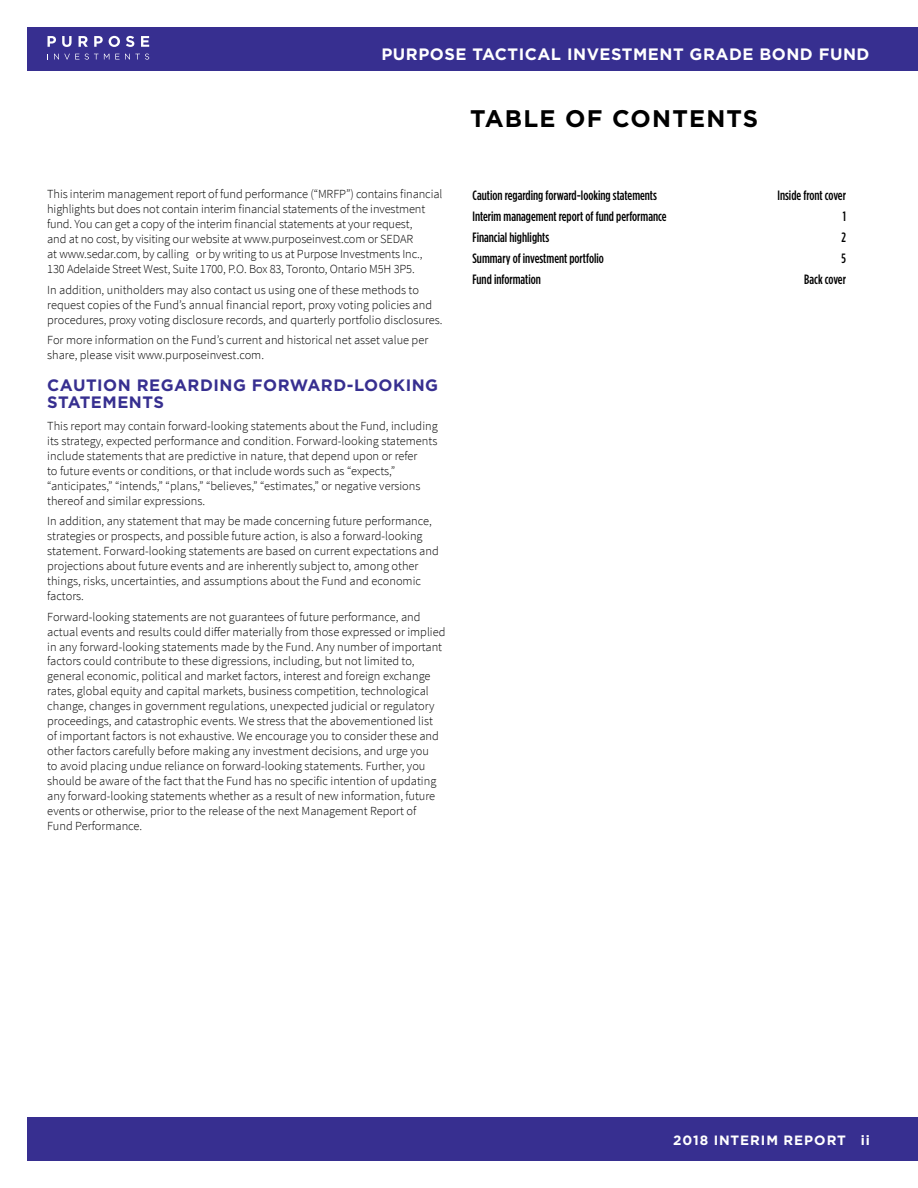
<style>
.page{position:relative;width:918px;height:1188px;background:#fff}
.page>*{position:absolute;margin:0;border:0;box-sizing:border-box;transform-origin:0 0}
.t1{font:700 24px "Gotham";letter-spacing:.05em;color:#000}
.t2{font:700 16.5px/16.5px "Gotham";letter-spacing:.03em;color:#372f90}
.t3{font:700 16.5px "Gotham";letter-spacing:.03em;color:#fff}
.t4{font:500 13.5px "Gotham Condensed";color:#000}
.t5{font:700 13.5px "Gotham";letter-spacing:.07em;color:#fff}
.t6{font:300 12.3px/15px "Source Sans Pro";color:#000}
</style>
<div class="page">
<div style="left:27px;top:1118px;width:891px;height:43px;background:#372f90"></div>
<div style="left:27px;top:27px;width:891px;height:43px;background:#372f90"></div>
<svg style="left:54px;top:54px;width:25px;height:6px"></svg>
<svg style="left:104px;top:54px;width:5px;height:5px"></svg>
<svg style="left:85px;top:54px;width:13px;height:6px"></svg>
<svg style="left:115px;top:54px;width:34px;height:6px"></svg>
<svg style="left:62px;top:36px;width:10px;height:11px"></svg>
<svg style="left:126px;top:36px;width:8px;height:11px"></svg>
<svg style="left:141px;top:36px;width:8px;height:11px"></svg>
<svg style="left:94px;top:36px;width:9px;height:11px"></svg>
<svg style="left:109px;top:36px;width:11px;height:11px"></svg>
<svg style="left:48px;top:36px;width:8px;height:11px"></svg>
<svg style="left:79px;top:36px;width:9px;height:11px"></svg>
<h2 class="t3" style="left:381px;top:44px;width:489px">PURPOSE TACTICAL INVESTMENT GRADE BOND FUND</h2>
<p class="t6" style="left:47px;top:187px;width:397px">This interim management report of fund performance (“MRFP”) contains financial highlights but does not contain interim financial statements of the investment fund. You can get a copy of the interim financial statements at your request,<br>and at no cost, by visiting our website at www.purposeinvest.com or SEDAR<br>at www.sedar.com, by calling or by writing to us at Purpose Investments Inc., 130 Adelaide Street West, Suite 1700, P.O. Box 83, Toronto, Ontario M5H 3P5.</p>
<p class="t6" style="left:47px;top:282px;width:397px">In addition, unitholders may also contact us using one of these methods to request copies of the Fund’s annual financial report, proxy voting policies and procedures, proxy voting disclosure records, and quarterly portfolio disclosures.</p>
<p class="t6" style="left:47px;top:333px;width:383px">For more information on the Fund’s current and historical net asset value per share, please visit www.purposeinvest.com.</p>
<h2 class="t2" style="left:47px;top:377px;width:392px">CAUTION REGARDING FORWARD-LOOKING<br>STATEMENTS</h2>
<p class="t6" style="left:47px;top:418px;width:392px">This report may contain forward-looking statements about the Fund, including its strategy, expected performance and condition. Forward-looking statements include statements that are predictive in nature, that depend upon or refer<br>to future events or conditions, or that include words such as “expects,” “anticipates,” “intends,” “plans,” “believes,” “estimates,” or negative versions thereof and similar expressions.</p>
<p class="t6" style="left:47px;top:514px;width:393px">In addition, any statement that may be made concerning future performance, strategies or prospects, and possible future action, is also a forward-looking statement. Forward-looking statements are based on current expectations and projections about future events and are inherently subject to, among other things, risks, uncertainties, and assumptions about the Fund and economic factors.</p>
<p class="t6" style="left:47px;top:609px;width:400px">Forward-looking statements are not guarantees of future performance, and actual events and results could differ materially from those expressed or implied in any forward-looking statements made by the Fund. Any number of important factors could contribute to these digressions, including, but not limited to, general economic, political and market factors, interest and foreign exchange rates, global equity and capital markets, business competition, technological change, changes in government regulations, unexpected judicial or regulatory proceedings, and catastrophic events. We stress that the abovementioned list of important factors is not exhaustive. We encourage you to consider these and other factors carefully before making any investment decisions, and urge you<br>to avoid placing undue reliance on forward-looking statements. Further, you should be aware of the fact that the Fund has no specific intention of updating any forward-looking statements whether as a result of new information, future events or otherwise, prior to the release of the next Management Report of<br>Fund Performance.</p>
<h1 class="t1" style="left:470px;top:104px;width:290px">TABLE OF CONTENTS</h1>
<p class="t4" style="left:472px;top:187px;width:186px">Caution regarding forward-looking statements</p>
<p class="t4" style="left:777px;top:187px;width:70px">Inside front cover</p>
<p class="t4" style="left:472px;top:208px;width:196px">Interim management report of fund performance</p>
<p class="t4" style="left:843px;top:208px;width:5px">1</p>
<p class="t4" style="left:472px;top:229px;width:78px">Financial highlights</p>
<p class="t4" style="left:842px;top:229px;width:6px">2</p>
<p class="t4" style="left:472px;top:250px;width:133px">Summary of investment portfolio</p>
<p class="t4" style="left:842px;top:250px;width:6px">5</p>
<p class="t4" style="left:472px;top:271px;width:70px">Fund information</p>
<p class="t4" style="left:804px;top:271px;width:43px">Back cover</p>
<p class="t5" style="left:673px;top:1132px;width:198px">2018 INTERIM REPORT ii</p>
</div>
